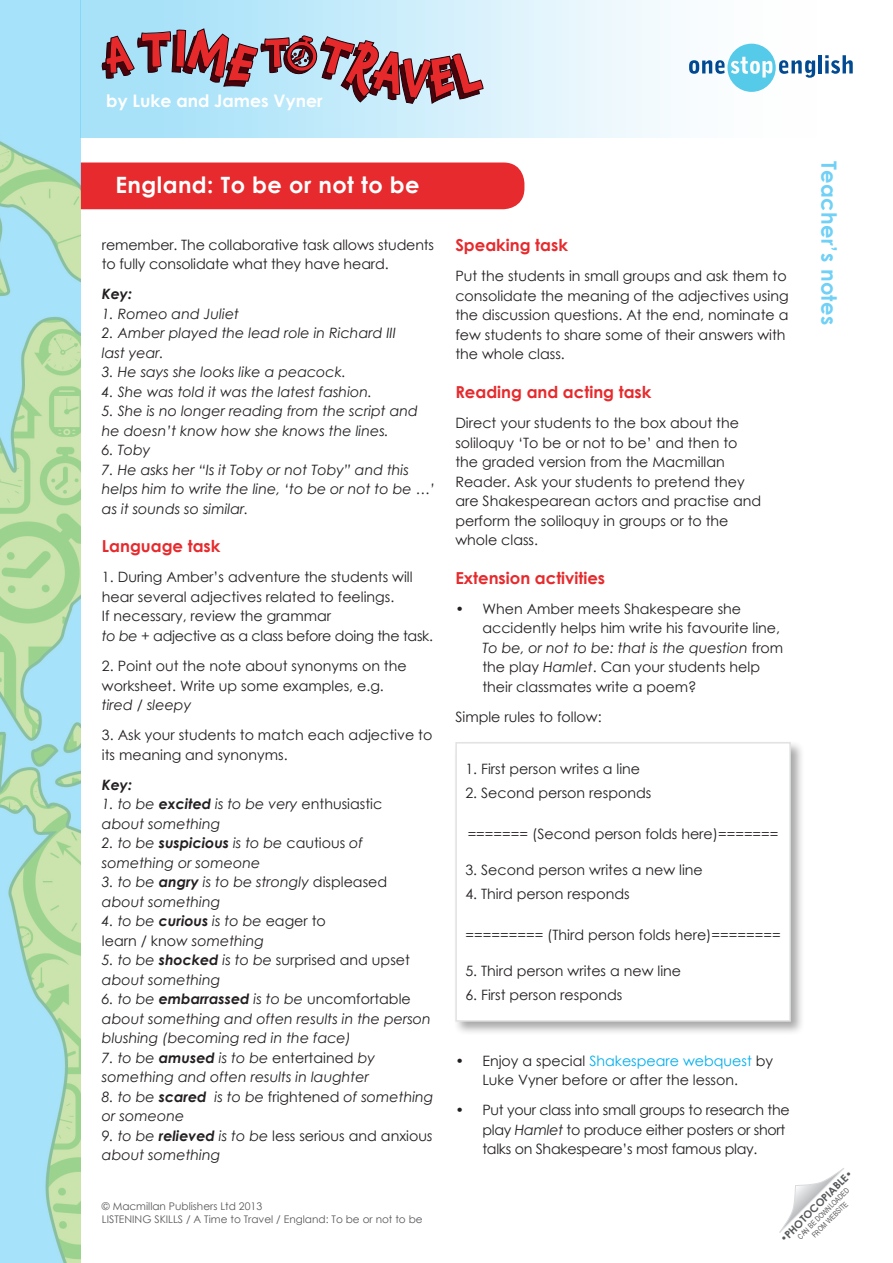
<style>
.page{position:relative;width:893px;height:1263px;background:#fff}
.page>*{position:absolute;margin:0;border:0;box-sizing:border-box;transform-origin:0 0}
.t1{font:700 22.5px "Century Gothic";letter-spacing:.02em;color:#fff}
.t2{font:700 21px "Century Gothic";letter-spacing:.02em;color:#70d0f6}
.t3{font:700 17.25px "Century Gothic";color:#fff}
.BodyText{font:700 16.5px "Century Gothic";color:#e62a2d}
.BodyText-2{font:14.25px/19.5px "Century Gothic";color:#231f20}
.BodyText-3{font:italic 14.25px/19.5px "Century Gothic";color:#231f20}
.BodyText-4{font:14.25px/19.5px "Century Gothic";letter-spacing:-.02em;color:#231f20}
.BodyText-5{font:italic 700 14.25px "Century Gothic";color:#231f20}
.t4{font:10.5px/13.5px "Century Gothic";color:#57585a}
.t5{font:700 10.5px "Century Gothic";color:#57585a}
.t6{font:7.5px/9px "Arial Narrow";color:#57585a;text-align:center}
.s1{font-style:italic}
.s2{font-weight:700}
.s3{font-style:normal}
.s4{color:#00aeef}
.s5{font-weight:400}
</style>
<div class="page">
<svg style="left:779px;top:1168px;width:65px;height:65px"></svg>
<div style="left:81px;top:162px;width:443px;height:47px;background:#e62a2d"></div>
<img style="left:0;top:0;width:81px;height:1263px">
<div style="left:81px;top:0;width:812px;height:137px;background:linear-gradient(to right,#a2e0f9,#fff)"></div>
<svg style="left:689px;top:44px;width:126px;height:48px"></svg>
<hr style="left:818px;top:55px;width:4px;height:18px;background:#014990">
<svg style="left:825px;top:55px;width:28px;height:19px"></svg>
<div style="left:453px;top:740px;width:352px;height:296px;background:#231f20;opacity:.39"></div>
<div style="left:456px;top:743px;width:334px;height:278px;background:#fff"></div>
<div style="left:455px;top:742px;width:336px;height:280px;border:2px solid #e1e2e4"></div>
<svg style="left:101px;top:27px;width:383px;height:77px;background:#a7c6d7"></svg>
<p class="t3" style="left:106px;top:88px;width:218px">by Luke and James Vyner</p>
<h1 class="t1" style="left:115px;top:168px;width:306px">England: To be or not to be</h1>
<p class="BodyText-2" style="left:102px;top:234px;width:334px">remember. The collaborative task allows students to fully consolidate what they have heard.</p>
<p class="BodyText-5" style="left:102px;top:283px;width:32px">Key:</p>
<p class="BodyText-3" style="left:102px;top:304px;width:139px">1. Romeo and Juliet</p>
<p class="BodyText-3" style="left:102px;top:323px;width:296px">2. Amber played the lead role in Richard III last year.</p>
<p class="BodyText-3" style="left:102px;top:362px;width:246px">3. He says she looks like a peacock.</p>
<p class="BodyText-3" style="left:102px;top:382px;width:272px">4. She was told it was the latest fashion.</p>
<p class="BodyText-3" style="left:102px;top:401px;width:317px">5. She is no longer reading from the script and he doesn’t know how she knows the lines.</p>
<p class="BodyText-3" style="left:102px;top:440px;width:50px">6. Toby</p>
<p class="BodyText-3" style="left:102px;top:460px;width:334px">7. He asks her “Is it Toby or not Toby” and this helps him to write the line, ‘to be or not to be …’ as it sounds so similar.</p>
<p class="BodyText" style="left:102px;top:534px;width:120px">Language task</p>
<p class="BodyText-2" style="left:102px;top:567px;width:333px">1. During Amber’s adventure the students will hear several adjectives related to feelings.<br>If necessary, review the grammar<br><span class="s1">to be</span> + adjective as a class before doing the task.</p>
<p class="BodyText-2" style="left:102px;top:656px;width:306px">2. Point out the note about synonyms on the worksheet. Write up some examples, e.g. <span class="s1">tired</span> / <span class="s1">sleepy</span></p>
<p class="BodyText-2" style="left:102px;top:725px;width:332px">3. Ask your students to match each adjective to its meaning and synonyms.</p>
<p class="BodyText-5" style="left:102px;top:774px;width:32px">Key:</p>
<p class="BodyText-3" style="left:102px;top:794px;width:282px">1. to be <span class="s2">excited</span> is to be very <span class="s3">enthusiastic </span>about something</p>
<p class="BodyText-3" style="left:102px;top:833px;width:263px">2. to be <span class="s2">suspicious</span> is to be <span class="s3">cautious</span> of something or someone</p>
<p class="BodyText-3" style="left:102px;top:872px;width:287px">3. to be <span class="s2">angry</span> is to be strongly <span class="s3">displeased </span>about something</p>
<p class="BodyText-3" style="left:102px;top:911px;width:225px">4. to be <span class="s2">curious</span> is to be <span class="s3">eager to learn / kno</span>w something</p>
<p class="BodyText-3" style="left:102px;top:950px;width:310px">5. to be <span class="s2">shocked</span> is to be <span class="s3">surprised and upset </span>about something</p>
<p class="BodyText-3" style="left:102px;top:989px;width:330px">6. to be <span class="s2">embarrassed</span> is to be <span class="s3">uncomfortable </span>about something and often results in the person blushing (becoming red in the face)</p>
<p class="BodyText-3" style="left:102px;top:1048px;width:275px">7. to be <span class="s2">amused</span> is to be <span class="s3">entertained</span> by something and often results in laughter</p>
<p class="BodyText-3" style="left:102px;top:1087px;width:333px">8. to be <span class="s2">scared</span> is to be <span class="s3">frightened</span> of something or someone</p>
<p class="BodyText-3" style="left:102px;top:1126px;width:332px">9. to be <span class="s2">relieved</span> is to be <span class="s3">less serious and anxiou</span>s about something</p>
<p class="t4" style="left:102px;top:1199px;width:322px">© Macmillan Publishers Ltd 2013<br>LISTENING SKILLS / A Time to Travel / England: To be or not to be</p>
<p class="BodyText" style="left:455px;top:233px;width:114px">Speaking task</p>
<p class="BodyText-2" style="left:455px;top:266px;width:335px">Put the students in small groups and ask them to consolidate the meaning of the adjectives using the discussion questions. At the end, nominate a few students to share some of their answers with the whole class.</p>
<p class="BodyText" style="left:455px;top:379px;width:198px">Reading and acting task</p>
<p class="BodyText-2" style="left:455px;top:413px;width:307px">Direct your students to the box about the soliloquy ‘To be or not to be’ and then to the graded version from the Macmillan Reader. Ask your students to pretend they are Shakespearean actors and practise and perform the soliloquy in groups or to the whole class.</p>
<p class="BodyText" style="left:455px;top:565px;width:151px">Extension activities</p>
<p class="BodyText-2" style="left:482px;top:599px;width:302px;text-indent:-27px">• When Amber meets Shakespeare she accidently helps him write his favourite line, <span class="s1">To be, or not to be: that is the question</span> from the play <span class="s1">Hamlet</span>. Can your students help their classmates write a poem?</p>
<p class="BodyText-2" style="left:455px;top:707px;width:148px">Simple rules to follow:</p>
<p class="BodyText-2" style="left:465px;top:759px;width:176px">1. First person writes a line</p>
<p class="BodyText-2" style="left:465px;top:783px;width:187px">2. Second person responds</p>
<p class="BodyText-2" style="left:468px;top:824px;width:312px">======= (Second person folds here)=======</p>
<p class="BodyText-2" style="left:465px;top:860px;width:239px">3. Second person writes a new line</p>
<p class="BodyText-2" style="left:465px;top:884px;width:166px">4. Third person responds</p>
<p class="BodyText-2" style="left:466px;top:925px;width:317px">========= (Third person folds here)========</p>
<p class="BodyText-2" style="left:465px;top:961px;width:217px">5. Third person writes a new line</p>
<p class="BodyText-2" style="left:465px;top:985px;width:159px">6. First person responds</p>
<p class="BodyText-2" style="left:455px;top:1050px;width:319px;text-align:center">• Enjoy a special <span class="s4">Shakespeare webquest</span> by<br>Luke Vyner before or after the lesson.</p>
<p class="BodyText-4" style="left:482px;top:1100px;width:309px;text-indent:-27px">• Put your class into small groups to research the play <span class="s1">Hamlet</span> to produce either posters or short talks on Shakespeare’s most famous play.</p>
<h2 class="t2" style="left:845px;top:161px;width:166px;rotate:90deg">Teacher’s notes</h2>
<p class="t5" style="left:776px;top:1235px;width:99px;rotate:-45deg"><span class="s5">•</span>PHOTOCOPIABLE<span class="s5">•</span></p>
<p class="t6" style="left:796px;top:1234px;width:71px;rotate:-45deg">CAN BE DOWNLOADED<br>FROM WEBSITE</p>
</div>
